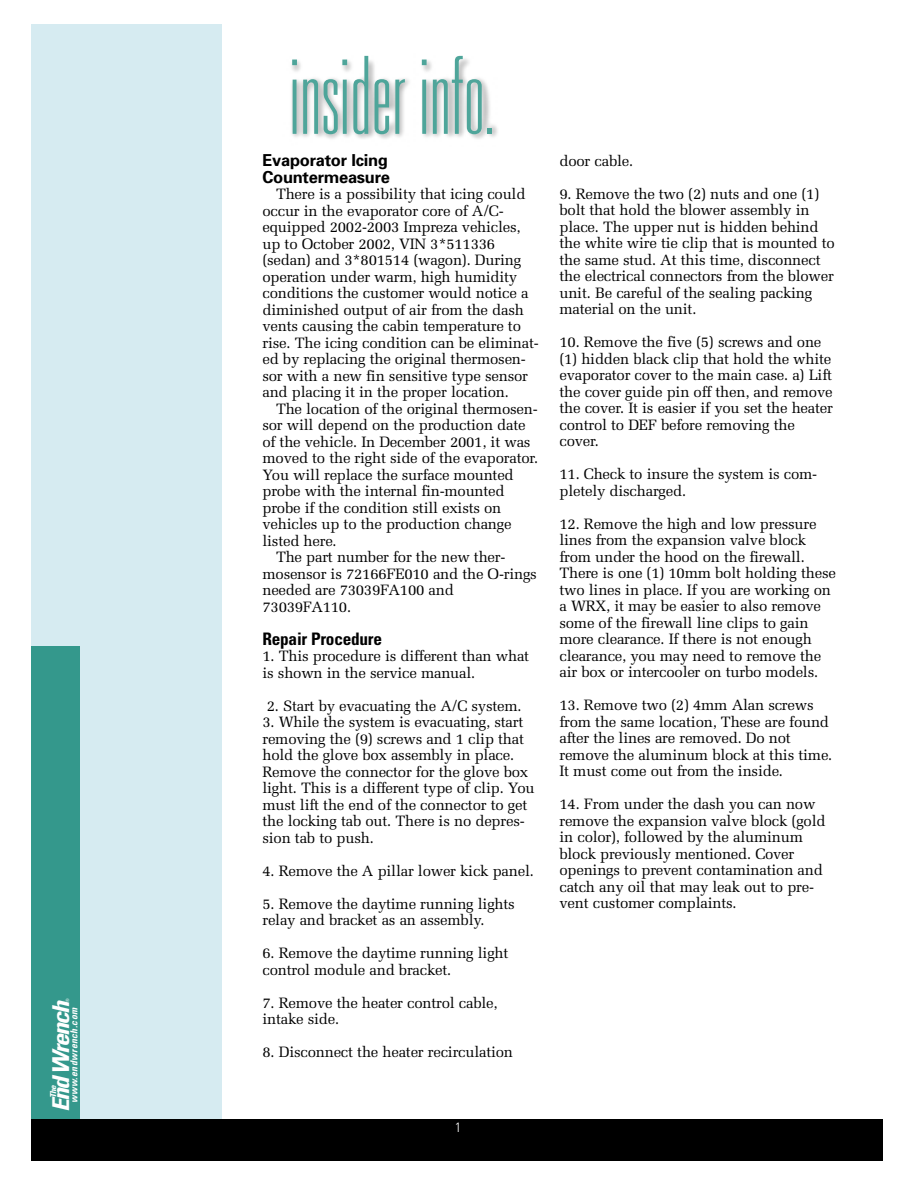
<style>
.page{position:relative;width:918px;height:1188px;background:#fff}
.page>*{position:absolute;margin:0;border:0;box-sizing:border-box;transform-origin:0 0}
.t1{font:100 ultra-condensed 108px "Univers";color:#4ea59a}
.t2{font:italic 700 condensed 23.25px "Univers";letter-spacing:-.07em;color:#fff;scale:1.1 1}
.t3{font:700 condensed 17.25px "Univers";letter-spacing:-.015em;color:#000}
.t4{font:700 16.5px/16.5px "Univers";letter-spacing:-.015em;color:#000}
.t5{font:15px/16.5px "Melior";letter-spacing:-.015em;color:#000}
.t6{font:300 condensed 13.5px "Univers";color:#fff}
.t7{font:italic 700 condensed 9.75px "Univers";color:#fff}
.t8{font:italic 700 condensed 8.25px "Univers";letter-spacing:-.035em;color:#fff;scale:1.1 1}
.t9{font:condensed 4.5px "Univers";color:#fff}
</style>
<div class="page">
<img style="left:291px;top:58px;width:207px;height:81px">
<div style="left:32px;top:24px;width:190px;height:1108px;background:#d6ebf1"></div>
<div style="left:32px;top:646px;width:48px;height:486px;background:#34988c"></div>
<div style="left:32px;top:1119px;width:851px;height:42px;background:#000"></div>
<p class="t9" style="left:66px;top:1002px;width:5px;rotate:-90deg">®</p>
<h2 class="t2" style="left:52px;top:1112px;width:103px;rotate:-90deg">End Wrench</h2>
<h2 class="t2" style="left:60px;top:1116px;width:103px;rotate:-90deg">End Wrench</h2>
<p class="t7" style="left:70px;top:1103px;width:97px;rotate:-90deg">www.endwrench.com</p>
<p class="t8" style="left:50px;top:1098px;width:14px;rotate:-90deg">The</p>
<p class="t8" style="left:58px;top:1101px;width:14px;rotate:-90deg">The</p>
<h1 class="t1" style="left:290px;top:56px;width:207px">insider info.</h1>
<p class="t4" style="left:262px;top:154px;width:129px">Evaporator Icing<br>Countermeasure</p>
<p class="t5" style="left:262px;top:187px;width:278px;text-indent:14px">There is a possibility that icing could occur in the evaporator core of A/C&shy;equipped 2002-2003 Impreza vehicles, up to October 2002, VIN 3*511336 (sedan) and 3*801514 (wagon). During operation under warm, high humidity conditions the customer would notice a diminished output of air from the dash vents causing the cabin temperature to rise. The icing condition can be eliminat&shy;ed by replacing the original thermosen&shy;sor with a new fin sensitive type sensor and placing it in the proper location.</p>
<p class="t5" style="left:276px;top:402px;width:263px">The location of the original thermosen-</p>
<p class="t5" style="left:262px;top:418px;width:265px">sor will depend on the production date</p>
<p class="t5" style="left:262px;top:435px;width:270px">of the vehicle. In December 2001, it was</p>
<p class="t5" style="left:262px;top:451px;width:277px">moved to the right side of the evaporator.</p>
<p class="t5" style="left:262px;top:468px;width:253px">You will replace the surface mounted</p>
<p class="t5" style="left:262px;top:484px;width:244px">probe with the internal fin-mounted</p>
<p class="t5" style="left:262px;top:501px;width:240px">probe if the condition still exists on</p>
<p class="t5" style="left:262px;top:517px;width:251px">vehicles up to the production change</p>
<p class="t5" style="left:262px;top:534px;width:76px">listed here.</p>
<p class="t5" style="left:276px;top:550px;width:231px">The part number for the new ther-</p>
<p class="t5" style="left:262px;top:567px;width:276px">mosensor is 72166FE010 and the O-rings</p>
<p class="t5" style="left:262px;top:583px;width:193px">needed are 73039FA100 and</p>
<p class="t5" style="left:262px;top:600px;width:90px">73039FA110.</p>
<p class="t3" style="left:262px;top:632px;width:121px">Repair Procedure</p>
<p class="t5" style="left:262px;top:649px;width:268px">1. This procedure is different than what is shown in the service manual.</p>
<p class="t5" style="left:267px;top:699px;width:256px">2. Start by evacuating the A/C system.</p>
<p class="t5" style="left:262px;top:715px;width:274px">3. While the system is evacuating, start removing the (9) screws and 1 clip that hold the glove box assembly in place.<br>Remove the connector for the glove box light. This is a different type of clip. You must lift the end of the connector to get the locking tab out. There is no depres&shy;sion tab to push.</p>
<p class="t5" style="left:262px;top:864px;width:273px">4. Remove the A pillar lower kick panel.</p>
<p class="t5" style="left:262px;top:897px;width:254px">5. Remove the daytime running lights relay and bracket as an assembly.</p>
<p class="t5" style="left:262px;top:946px;width:248px">6. Remove the daytime running light control module and bracket.</p>
<p class="t5" style="left:262px;top:996px;width:237px">7. Remove the heater control cable, intake side.</p>
<p class="t5" style="left:262px;top:1045px;width:252px">8. Disconnect the heater recirculation</p>
<p class="t5" style="left:560px;top:154px;width:75px">door cable.</p>
<p class="t5" style="left:560px;top:187px;width:277px">9. Remove the two (2) nuts and one (1) bolt that hold the blower assembly in place. The upper nut is hidden behind the white wire tie clip that is mounted to the same stud. At this time, disconnect the electrical connectors from the blower unit. Be careful of the sealing packing material on the unit.</p>
<p class="t5" style="left:560px;top:335px;width:275px">10. Remove the five (5) screws and one (1) hidden black clip that hold the white evaporator cover to the main case. a) Lift the cover guide pin off then, and remove the cover. It is easier if you set the heater control to DEF before removing the cover.</p>
<p class="t5" style="left:560px;top:467px;width:259px">11. Check to insure the system is com&shy;pletely discharged.</p>
<p class="t5" style="left:560px;top:517px;width:278px">12. Remove the high and low pressure lines from the expansion valve block from under the hood on the firewall.<br>There is one (1) 10mm bolt holding these two lines in place. If you are working on a WRX, it may be easier to also remove some of the firewall line clips to gain more clearance. If there is not enough clearance, you may need to remove the air box or intercooler on turbo models.</p>
<p class="t5" style="left:560px;top:698px;width:274px">13. Remove two (2) 4mm Alan screws from the same location, These are found after the lines are removed. Do not remove the aluminum block at this time.<br>It must come out from the inside.</p>
<p class="t5" style="left:560px;top:797px;width:268px">14. From under the dash you can now remove the expansion valve block (gold in color), followed by the aluminum block previously mentioned. Cover openings to prevent contamination and catch any oil that may leak out to pre&shy;vent customer complaints.</p>
<p class="t6" style="left:455px;top:1122px;width:7px">1</p>
</div>
